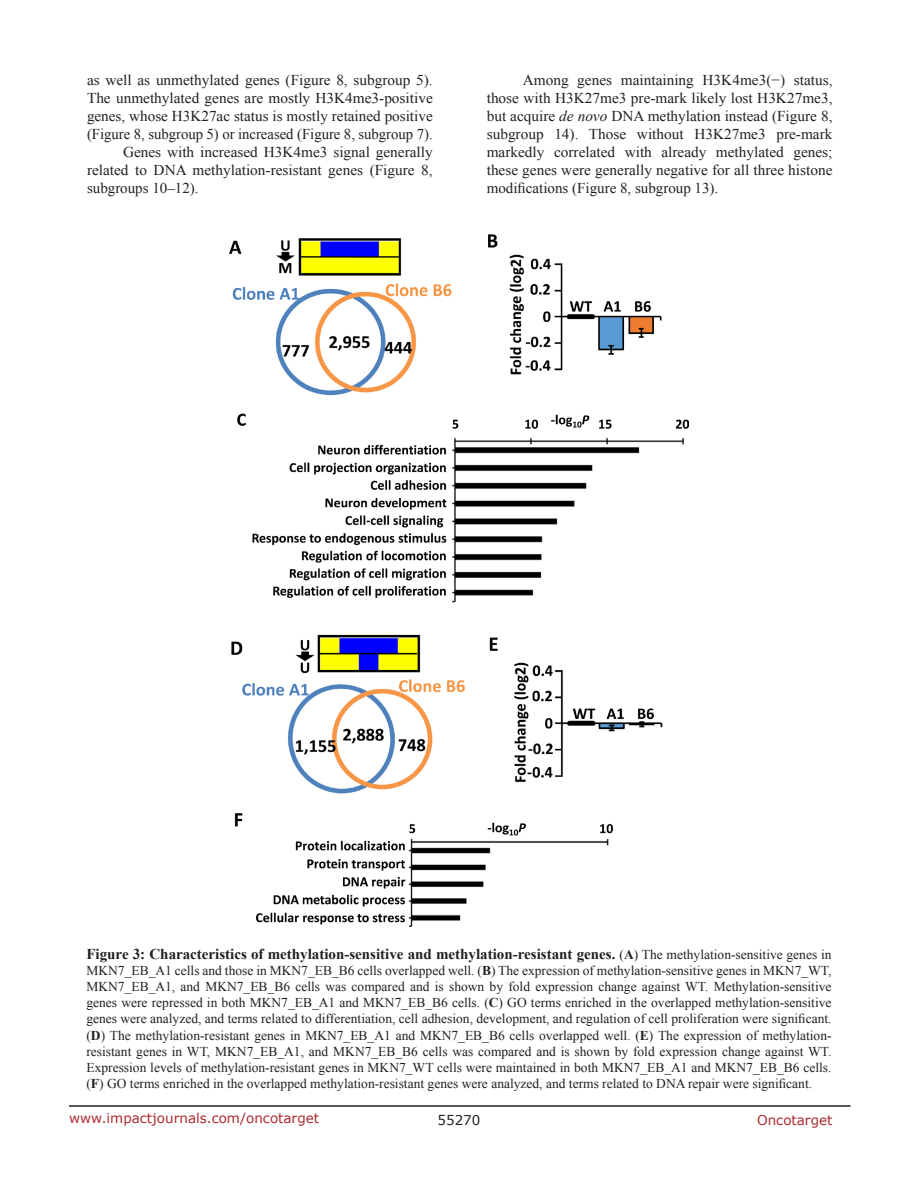
<style>
.page{position:relative;width:918px;height:1188px;background:#fff}
.page>*{position:absolute;margin:0;border:0;box-sizing:border-box;transform-origin:0 0}
.BodyText{font:15px/18px "Times New Roman";color:#231f20;text-align:justify}
.FigureText{font:700 15px "Times New Roman";color:#231f20}
.FigureText-2{font:13.5px/16.2px "Times New Roman";color:#231f20;text-align:justify}
.t1{font:13.5px "Verdana";color:#ac2b31}
.t2{font:13.5px "Verdana";color:#231f20}
.s1{font-style:italic}
.s2{font-weight:400;font-size:13.5px}
.s3{font-size:13.5px}
.s4{font-weight:700}
</style>
<div class="page">
<hr style="left:69px;top:1105px;width:781px;height:2px;background:#231f20">
<img style="left:230px;top:234px;width:458px;height:693px">
<p class="BodyText" style="left:87px;top:71px;width:347px">as well as unmethylated genes (Figure 8, subgroup 5).<br>The unmethylated genes are mostly H3K4me3-positive genes, whose H3K27ac status is mostly retained positive (Figure 8, subgroup 5) or increased (Figure 8, subgroup 7).</p>
<p class="BodyText" style="left:87px;top:143px;width:347px;text-indent:36px">Genes with increased H3K4me3 signal generally related to DNA methylation-resistant genes (Figure 8, subgroups 10–12).</p>
<p class="BodyText" style="left:487px;top:71px;width:347px;text-indent:36px">Among genes maintaining H3K4me3(−) status, those with H3K27me3 pre-mark likely lost H3K27me3, but acquire <span class="s1">de novo</span> DNA methylation instead (Figure 8, subgroup 14). Those without H3K27me3 pre-mark markedly correlated with already methylated genes; these genes were generally negative for all three histone modifications (Figure 8, subgroup 13).</p>
<p class="FigureText" style="left:86px;top:943px;width:747px">Figure 3: Characteristics of methylation-sensitive and methylation-resistant genes. <span class="s2">(</span><span class="s3">A</span><span class="s2">) The methylation-sensitive genes in</span></p>
<p class="FigureText-2" style="left:86px;top:962px;width:747px">MKN7_EB_A1 cells and those in MKN7_EB_B6 cells overlapped well. (<span class="s4">B</span>) The expression of methylation-sensitive genes in MKN7_WT, MKN7_EB_A1, and MKN7_EB_B6 cells was compared and is shown by fold expression change against WT. Methylation-sensitive genes were repressed in both MKN7_EB_A1 and MKN7_EB_B6 cells. (<span class="s4">C</span>) GO terms enriched in the overlapped methylation-sensitive genes were analyzed, and terms related to differentiation, cell adhesion, development, and regulation of cell proliferation were significant. (<span class="s4">D</span>) The methylation-resistant genes in MKN7_EB_A1 and MKN7_EB_B6 cells overlapped well. (<span class="s4">E</span>) The expression of methylation&shy;resistant genes in WT, MKN7_EB_A1, and MKN7_EB_B6 cells was compared and is shown by fold expression change against WT.<br>Expression levels of methylation-resistant genes in MKN7_WT cells were maintained in both MKN7_EB_A1 and MKN7_EB_B6 cells. (<span class="s4">F</span>) GO terms enriched in the overlapped methylation-resistant genes were analyzed, and terms related to DNA repair were significant.</p>
<p class="t1" style="left:69px;top:1109px;width:252px">www.impactjournals.com/oncotarget</p>
<p class="t2" style="left:438px;top:1111px;width:44px">55270</p>
<p class="t1" style="left:757px;top:1111px;width:77px">Oncotarget</p>
</div>
